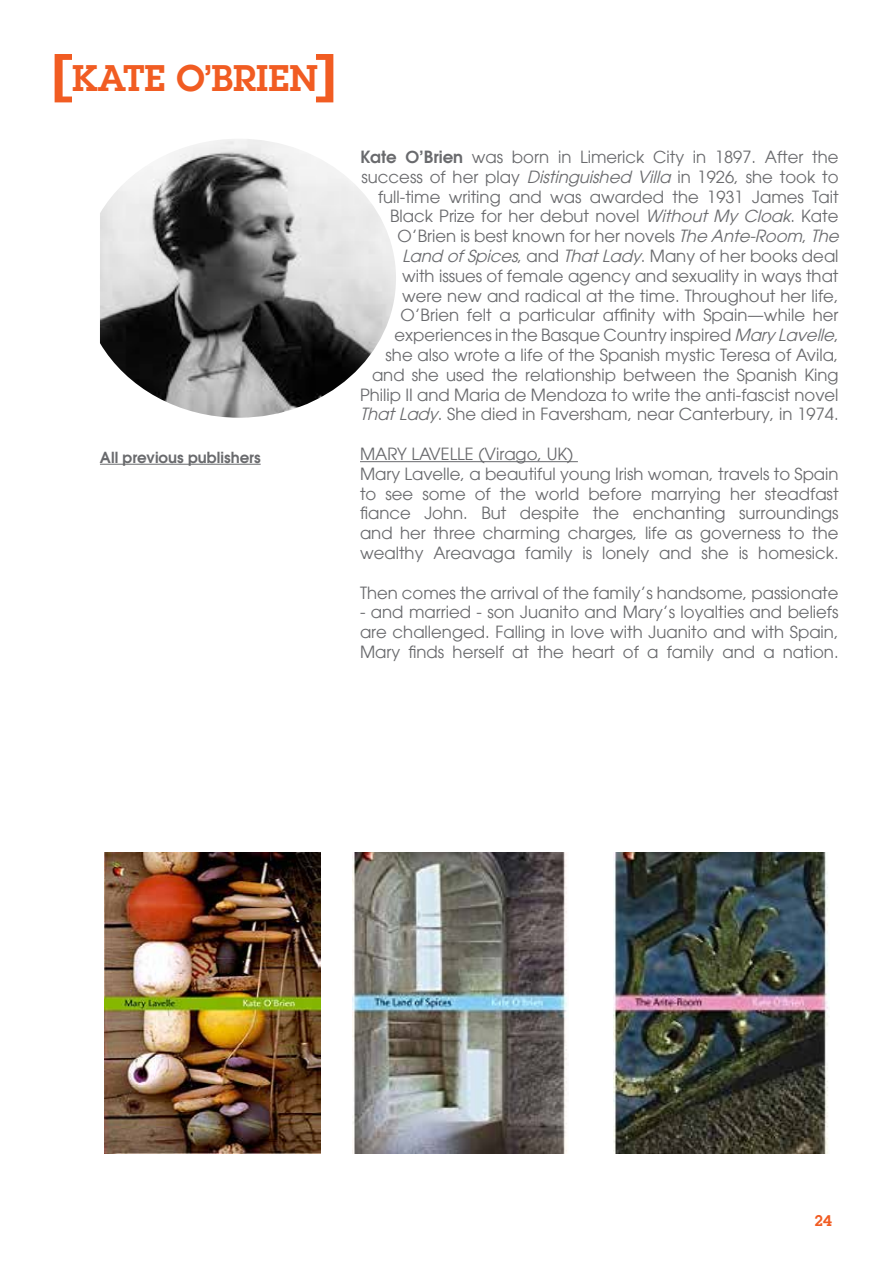
<style>
.page{position:relative;width:893px;height:1263px;background:#fff}
.page>*{position:absolute;margin:0;border:0;box-sizing:border-box;transform-origin:0 0}
.t1{font:600 36px "Lubalin Graph";color:#f15c22}
.t2{font:16.5px/19.8px "Avant Garde";color:#696a6d;text-align:right}
.t3{font:600 15px "Avant Garde";color:#696a6d}
.t4{font:600 15px "Lubalin Graph";color:#f15c22}
.s1{font-weight:600}
.s2{font-style:italic}
</style>
<div class="page">
<hr style="left:360px;top:461px;width:218px;height:1px;background:#696a6d">
<svg style="left:55px;top:54px;width:17px;height:48px"></svg>
<svg style="left:316px;top:54px;width:17px;height:48px"></svg>
<hr style="left:100px;top:464px;width:161px;height:1px;background:#696a6d">
<img style="left:104px;top:852px;width:216px;height:301px">
<img style="left:352px;top:852px;width:215px;height:301px">
<img style="left:614px;top:852px;width:214px;height:301px">
<img style="left:100px;top:139px;width:296px;height:279px">
<h1 class="t1" style="left:72px;top:54px;width:248px">KATE O’BRIEN</h1>
<p class="t3" style="left:100px;top:447px;width:162px">All previous publishers</p>
<p class="t2" style="left:360px;top:147px;width:484px"><span class="s1">Kate O’Brien</span> was born in Limerick City in 1897. After the success of her play <span class="s2">Distinguished Villa</span> in 1926, she took to full-time writing and was awarded the 1931 James Tait Black Prize for her debut novel <span class="s2">Without My Cloak</span>. Kate O’Brien is best known for her novels <span class="s2">The Ante-Room</span>, <span class="s2">The Land ofSpices</span>, a n d <span class="s2">ThatLady</span>. M a n y o f h e r b o o k s d e a l<br>with issues of female agency and sexuality in ways that<br>were new and radical at the time. Throughout her life, O’Brien felt a particular affinity with Spain—while her experiences in the Basque Country inspired <span class="s2">Mary Lavelle</span>,<br>she also wrote a life of the Spanish mystic Teresa of Avila, and she used the relationship between the Spanish King Philip II and Maria de Mendoza to write the anti-fascist novel <span class="s2">ThatLady</span>. She died in Faversham, near Canterbury, in 1974.</p>
<p class="t2" style="left:360px;top:444px;width:480px;text-align:left">MARY LAVELLE (Virago, UK)<br>Mary Lavelle, a beautiful young Irish woman, travels to Spain to see some of the world before marrying her steadfast fiance John. But despite the enchanting surroundings and her three charming charges, life as governess to the wealthy Areavaga family is lonely and she is homesick.</p>
<p class="t2" style="left:360px;top:583px;width:480px">Then comes the arrival of the family’s handsome, passionate</p>
<p class="t2" style="left:360px;top:602px;width:480px;text-align:justify">- and married - son Juanito and Mary’s loyalties and beliefs are challenged. Falling in love with Juanito and with Spain, Mary finds herself at the heart of a family and a nation.</p>
<p class="t4" style="left:814px;top:1211px;width:19px">24</p>
</div>
